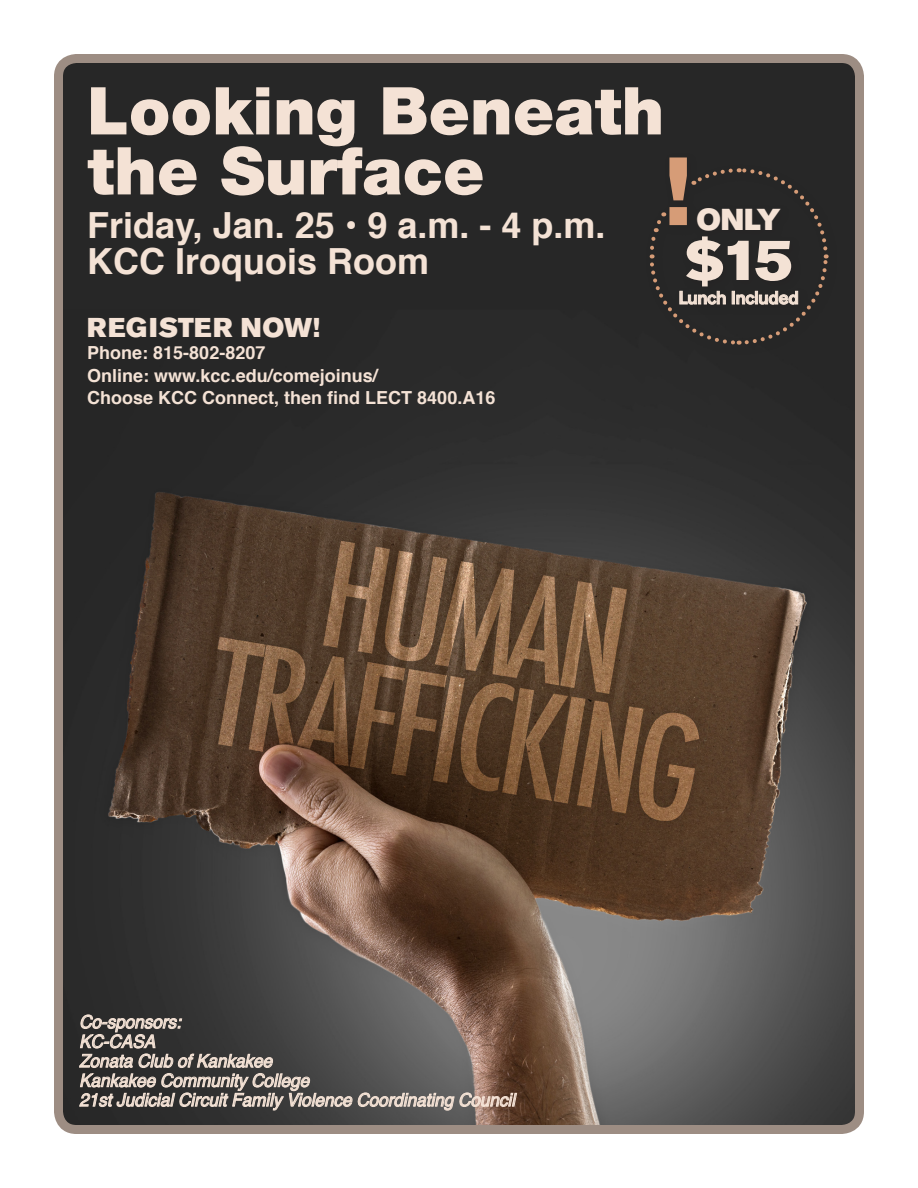
<style>
.page{position:relative;width:918px;height:1188px;background:#fff}
.page>*{position:absolute;margin:0;border:0;box-sizing:border-box;transform-origin:0 0}
.t1{font:900 66px/60px "Helvetica Neue";color:#f4e2d5}
.t2{font:57.15px "Akzidenz Grotesk BE Super";color:#f4e2d5;scale:1.04 1}
.t3{font:700 36px "Helvetica";color:#f4e2d5}
.t4{font:30px "Akzidenz Grotesk BE Super";color:#f4e2d5}
.t5{font:27px "Akzidenz Grotesk BE Super";letter-spacing:.03em;color:#f4e2d5}
.t6{font:italic 18px/19.5px "Helvetica";color:#f4e2d5;scale:.95 1}
.t7{font:700 18px "Helvetica";color:#f4e2d5}
.t8{font:500 18px "Akzidenz Grotesk BE";letter-spacing:-.02em;color:#f4e2d5}
</style>
<div class="page">
<div style="left:58px;top:58px;width:802px;height:1072px;background:#272727;border-radius:18px"></div>
<img style="left:64px;top:466px;width:790px;height:658px">
<div style="left:54px;top:54px;width:810px;height:1080px;border:9px solid #9d8d83;border-radius:18px"></div>
<svg style="left:79px;top:1015px;width:438px;height:96px"></svg>
<svg style="left:649px;top:157px;width:180px;height:188px"></svg>
<p class="t1" style="left:87px;top:81px;width:579px">Looking Beneath the Surface</p>
<p class="t3" style="left:87px;top:196px;width:520px">Friday, Jan. 25 • 9 a.m. - 4 p.m.</p>
<p class="t3" style="left:87px;top:232px;width:344px">KCC Iroquois Room</p>
<p class="t5" style="left:87px;top:311px;width:234px">REGISTER NOW!</p>
<p class="t7" style="left:87px;top:338px;width:180px">Phone: 815-802-8207</p>
<p class="t7" style="left:87px;top:361px;width:292px">Online: www.kcc.edu/comejoinus/</p>
<p class="t7" style="left:87px;top:383px;width:410px">Choose KCC Connect, then find LECT 8400.A16</p>
<p class="t4" style="left:697px;top:202px;width:86px">ONLY</p>
<p class="t2" style="left:685px;top:227px;width:105px">$15</p>
<p class="t8" style="left:678px;top:287px;width:122px">Lunch Included</p>
<p class="t6" style="left:79px;top:1013px;width:109px">Co-sponsors:<br>KC-CASA</p>
<p class="t6" style="left:79px;top:1052px;width:205px">Zonata Club of Kankakee</p>
<p class="t6" style="left:79px;top:1071px;width:460px">Kankakee Community College<br>21st Judicial Circuit Family Violence Coordinating Council</p>
</div>
